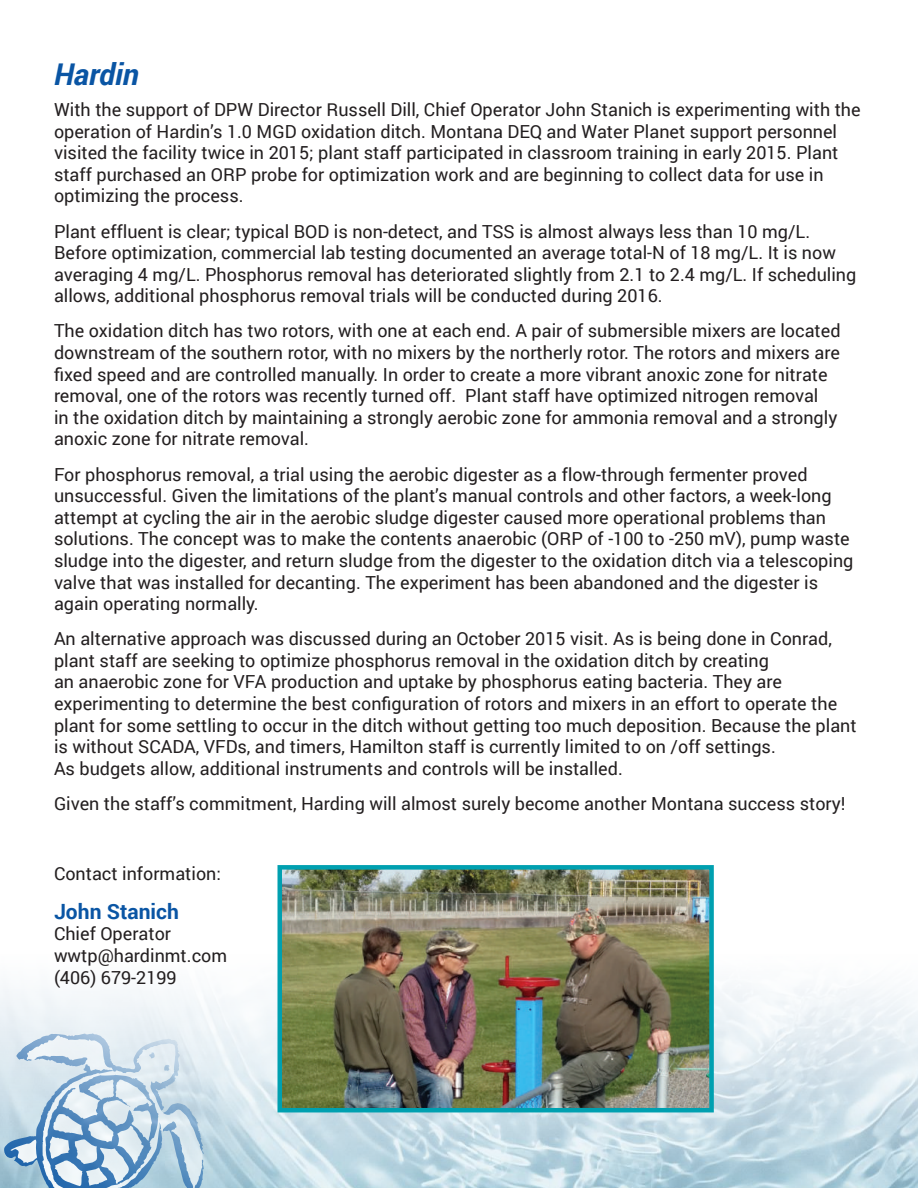
<style>
.page{position:relative;width:918px;height:1188px;background:#fff}
.page>*{position:absolute;margin:0;border:0;box-sizing:border-box;transform-origin:0 0}
.t1{font:italic 700 30px "Roboto";color:#0a55a4}
.t2{font:700 21px "Roboto";color:#0a55a4}
.t3{font:18px/21.6px "Roboto";color:#231f20}
</style>
<div class="page">
<img style="left:0;top:865px;width:918px;height:323px">
<svg style="left:4px;top:1032px;width:201px;height:156px;background:#b8d0e2"></svg>
<img style="left:283px;top:870px;width:426px;height:237px">
<div style="left:278px;top:865px;width:436px;height:247px;border:4px solid #00a0b0"></div>
<h1 class="t1" style="left:54px;top:54px;width:86px">Hardin</h1>
<p class="t3" style="left:54px;top:98px;width:808px">With the support of DPW Director Russell Dill, Chief Operator John Stanich is experimenting with the operation of Hardin’s 1.0 MGD oxidation ditch. Montana DEQ and Water Planet support personnel visited the facility twice in 2015; plant staff participated in classroom training in early 2015. Plant staff purchased an ORP probe for optimization work and are beginning to collect data for use in optimizing the process.</p>
<p class="t3" style="left:54px;top:220px;width:804px">Plant effluent is clear; typical BOD is non-detect, and TSS is almost always less than 10 mg/L.<br>Before optimization, commercial lab testing documented an average total-N of 18 mg/L. It is now averaging 4 mg/L. Phosphorus removal has deteriorated slightly from 2.1 to 2.4 mg/L. If scheduling allows, additional phosphorus removal trials will be conducted during 2016.</p>
<p class="t3" style="left:54px;top:320px;width:788px">The oxidation ditch has two rotors, with one at each end. A pair of submersible mixers are located downstream of the southern rotor, with no mixers by the northerly rotor. The rotors and mixers are fixed speed and are controlled manually. In order to create a more vibrant anoxic zone for nitrate removal, one of the rotors was recently turned off. Plant staff have optimized nitrogen removal<br>in the oxidation ditch by maintaining a strongly aerobic zone for ammonia removal and a strongly anoxic zone for nitrate removal.</p>
<p class="t3" style="left:54px;top:463px;width:801px">For phosphorus removal, a trial using the aerobic digester as a flow-through fermenter proved unsuccessful. Given the limitations of the plant’s manual controls and other factors, a week-long attempt at cycling the air in the aerobic sludge digester caused more operational problems than solutions. The concept was to make the contents anaerobic (ORP of -100 to -250 mV), pump waste sludge into the digester, and return sludge from the digester to the oxidation ditch via a telescoping valve that was installed for decanting. The experiment has been abandoned and the digester is again operating normally.</p>
<p class="t3" style="left:54px;top:627px;width:804px">An alternative approach was discussed during an October 2015 visit. As is being done in Conrad, plant staff are seeking to optimize phosphorus removal in the oxidation ditch by creating<br>an anaerobic zone for VFA production and uptake by phosphorus eating bacteria. They are experimenting to determine the best configuration of rotors and mixers in an effort to operate the plant for some settling to occur in the ditch without getting too much deposition. Because the plant is without SCADA, VFDs, and timers, Hamilton staff is currently limited to on /off settings.<br>As budgets allow, additional instruments and controls will be installed.</p>
<p class="t3" style="left:54px;top:792px;width:793px">Given the staff’s commitment, Harding will almost surely become another Montana success story!</p>
<p class="t3" style="left:54px;top:862px;width:168px">Contact information:</p>
<p class="t2" style="left:54px;top:897px;width:126px">John Stanich</p>
<p class="t3" style="left:54px;top:923px;width:175px">Chief Operator wwtp@hardinmt.com (406) 679-2199</p>
</div>
